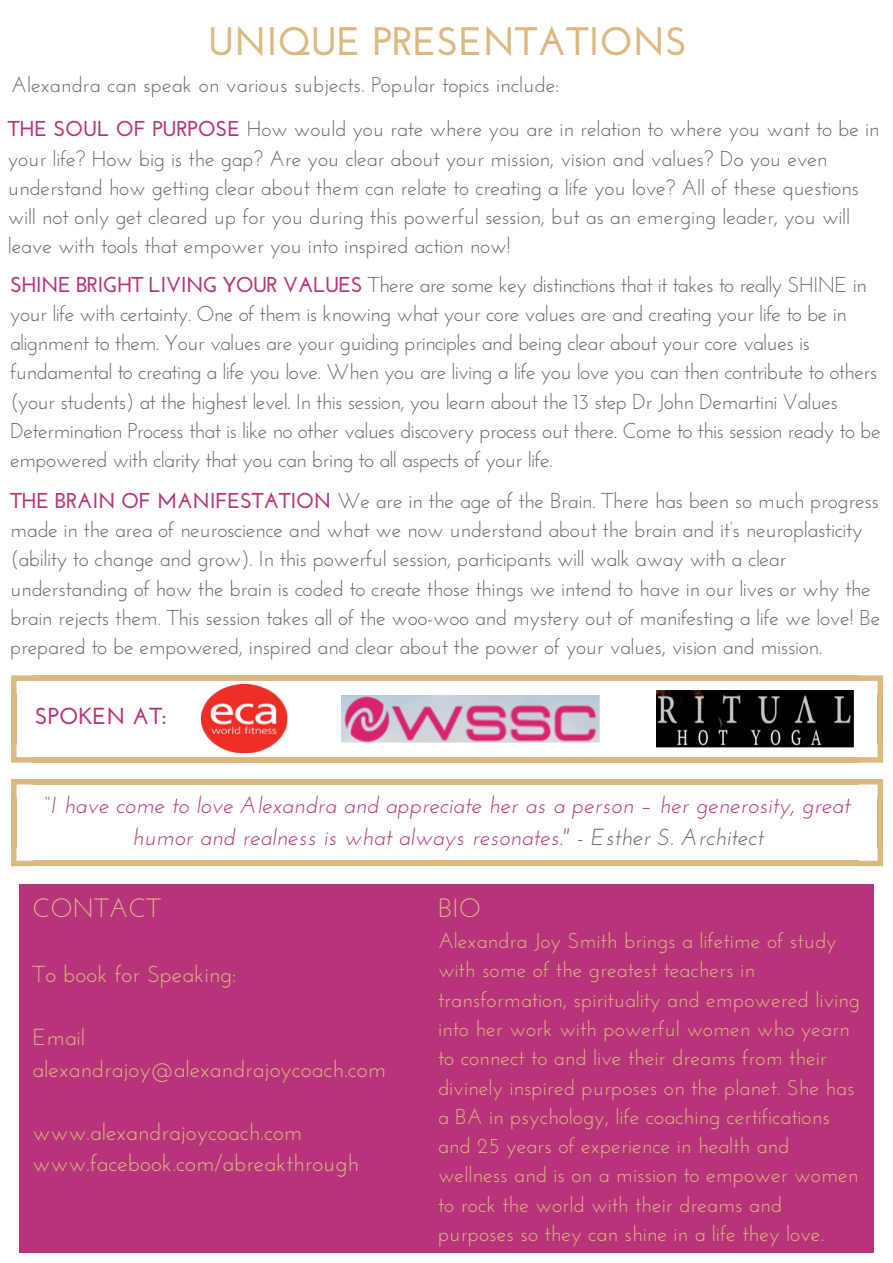
<style>
.page{position:relative;width:893px;height:1263px;background:#fff}
.page>*{position:absolute;margin:0;border:0;box-sizing:border-box;transform-origin:0 0}
.t1{font:700 39.75px "Josefin Sans";color:#ddb982}
.t2{font:26.55px "Josefin Sans";color:#ddb982}
.t3{font:italic 23.25px/31.5px "Josefin Sans";color:#b7347a;text-align:center}
.t4{font:23.25px/31.5px "Josefin Sans";color:#ddb982}
.t5{font:700 23.25px "Josefin Sans";color:#b7347a}
.t6{font:21.45px/29.2px "Josefin Sans";letter-spacing:-.02em;color:#666}
.t7{font:21.45px/29.2px "Josefin Sans";color:#ddb982}
.t8{font:21.45px "Josefin Sans";color:#666}
.s1{font-weight:700;color:#b7347a}
.s2{color:#666}
</style>
<div class="page">
<div style="left:19px;top:884px;width:855px;height:368px;background:#b7347a"></div>
<svg style="left:11px;top:779px;width:24px;height:19px"></svg>
<div style="left:11px;top:798px;width:6px;height:50px;background:#ddb982"></div>
<svg style="left:11px;top:848px;width:24px;height:18px"></svg>
<div style="left:34px;top:861px;width:825px;height:5px;background:#ddb982"></div>
<svg style="left:858px;top:848px;width:25px;height:18px"></svg>
<div style="left:877px;top:798px;width:6px;height:50px;background:#ddb982"></div>
<div style="left:34px;top:779px;width:825px;height:5px;background:#ddb982"></div>
<svg style="left:858px;top:779px;width:25px;height:19px"></svg>
<svg style="left:11px;top:675px;width:23px;height:19px"></svg>
<div style="left:11px;top:694px;width:6px;height:50px;background:#ddb982"></div>
<svg style="left:11px;top:744px;width:23px;height:19px"></svg>
<div style="left:34px;top:757px;width:825px;height:6px;background:#ddb982"></div>
<svg style="left:859px;top:744px;width:24px;height:19px"></svg>
<div style="left:877px;top:694px;width:6px;height:50px;background:#ddb982"></div>
<div style="left:34px;top:675px;width:825px;height:6px;background:#ddb982"></div>
<svg style="left:859px;top:675px;width:24px;height:19px"></svg>
<img style="left:656px;top:690px;width:197px;height:58px">
<img style="left:202px;top:685px;width:85px;height:68px">
<img style="left:341px;top:696px;width:259px;height:47px">
<h1 class="t1" style="left:208px;top:25px;width:481px">UNIQUE PRESENTATIONS</h1>
<p class="t8" style="left:11px;top:76px;width:549px">Alexandra can speak on various subjects. Popular topics include:</p>
<p class="t6" style="left:8px;top:116px;width:873px"><span class="s1">THE SOUL OF PURPOSE</span> How would you rate where you are in relation to where you want to be in your life? How big is the gap? Are you clear about your mission, vision and values? Do you even understand how getting clear about them can relate to creating a life you love? All of these questions will not only get cleared up for you during this powerful session, but as an emerging leader, you will leave with tools that empower you into inspired action now!</p>
<p class="t6" style="left:10px;top:272px;width:872px"><span class="s1">SHINE BRIGHT LIVING YOUR VALUES</span> There are some key distinctions that it takes to really SHINE in your life with certainty. One of them is knowing what your core values are and creating your life to be in alignment to them. Your values are your guiding principles and being clear about your core values is fundamental to creating a life you love. When you are living a life you love you can then contribute to others (your students) at the highest level. In this session, you learn about the 13 step Dr John Demartini Values Determination Process that is like no other values discovery process out there. Come to this session ready to be empowered with clarity that you can bring to all aspects of your life.</p>
<p class="t6" style="left:10px;top:488px;width:872px"><span class="s1">THE BRAIN OF MANIFESTATION</span> We are in the age of the Brain. There has been so much progress made in the area of neuroscience and what we now understand about the brain and it’s neuroplasticity (ability to change and grow). In this powerful session, participants will walk away with a clear understanding of how the brain is coded to create those things we intend to have in our lives or why the brain rejects them. This session takes all of the woo-woo and mystery out of manifesting a life we love! Be prepared to be empowered, inspired and clear about the power of your values, vision and mission.</p>
<p class="t5" style="left:35px;top:707px;width:133px">SPOKEN AT:</p>
<p class="t3" style="left:45px;top:791px;width:806px">“I have come to love Alexandra and appreciate her as a person – her generosity, great humor and realness is what always resonates." <span class="s2">- Esther S. Architect</span></p>
<p class="t2" style="left:33px;top:897px;width:130px">CONTACT</p>
<p class="t4" style="left:33px;top:960px;width:205px">To book for Speaking:</p>
<p class="t4" style="left:33px;top:1023px;width:355px">Email alexandrajoy@alexandrajoycoach.com</p>
<p class="t4" style="left:33px;top:1118px;width:328px">www.alexandrajoycoach.com www.facebook.com/abreakthrough</p>
<p class="t2" style="left:438px;top:897px;width:44px">BIO</p>
<p class="t7" style="left:438px;top:928px;width:423px">Alexandra Joy Smith brings a lifetime of study with some of the greatest teachers in transformation, spirituality and empowered living into her work with powerful women who yearn to connect to and live their dreams from their divinely inspired purposes on the planet. She has a BA in psychology, life coaching certifications and 25 years of experience in health and wellness and is on a mission to empower women to rock the world with their dreams and purposes so they can shine in a life they love.</p>
</div>
